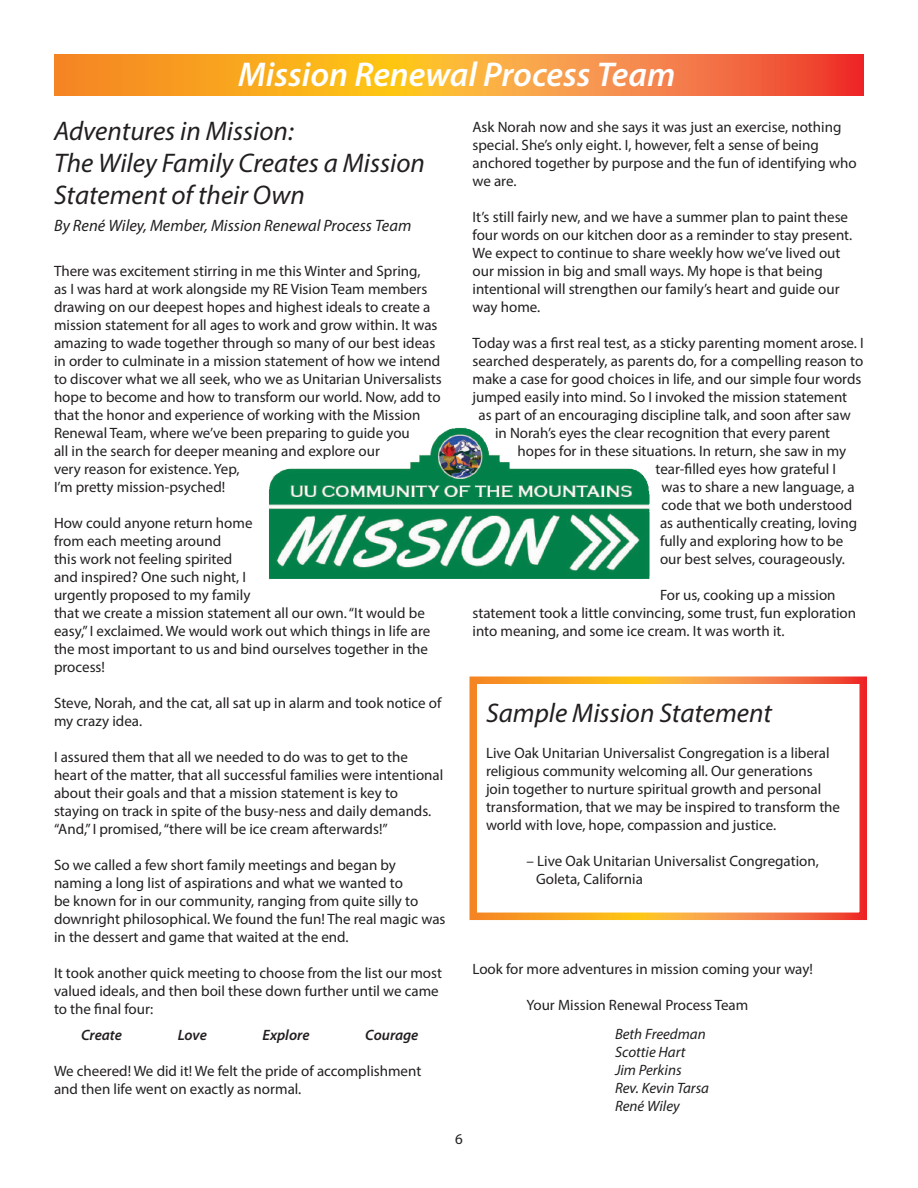
<style>
.page{position:relative;width:918px;height:1188px;background:#fff}
.page>*{position:absolute;margin:0;border:0;box-sizing:border-box;transform-origin:0 0}
.t1{font:italic 600 34.5px "Myriad Pro";color:#fff}
.t2{font:italic 27px/32.4px "Myriad Pro";color:#231f20}
.t3{font:italic 16.5px "Myriad Pro";color:#231f20}
.t4{font:15px/18px "Myriad Pro";color:#231f20}
.t5{font:italic 15px/18px "Myriad Pro";color:#231f20}
.t6{font:italic 600 15px "Myriad Pro";color:#231f20}
</style>
<div class="page">
<svg style="left:54px;top:54px;width:810px;height:41px;background:#f79230"></svg>
<img style="left:268px;top:427px;width:382px;height:153px">
<h1 class="t1" style="left:238px;top:53px;width:439px">Mission Renewal Process Team</h1>
<h2 class="t2" style="left:54px;top:114px;width:372px">Adventures in Mission:<br>The Wiley Family Creates a Mission<br>Statement of their Own</h2>
<p class="t3" style="left:54px;top:216px;width:359px">By René Wiley, Member, Mission Renewal Process Team</p>
<p class="t4" style="left:54px;top:262px;width:389px">There was excitement stirring in me this Winter and Spring,<br>as I was hard at work alongside my RE Vision Team members drawing on our deepest hopes and highest ideals to create a mission statement for all ages to work and grow within. It was amazing to wade together through so many of our best ideas in order to culminate in a mission statement of how we intend to discover what we all seek, who we as Unitarian Universalists hope to become and how to transform our world. Now, add to that the honor and experience of working with the Mission Renewal Team, where we’ve been preparing to guide you<br>all in the search for deeper meaning and explore our<br>very reason for existence. Yep,<br>I’m pretty mission-psyched!</p>
<p class="t4" style="left:54px;top:514px;width:378px">How could anyone return home<br>from each meeting around<br>this work not feeling spirited<br>and inspired? One such night, I<br>urgently proposed to my family<br>that we create a mission statement all our own. “It would be easy,” I exclaimed. We would work out which things in life are the most important to us and bind ourselves together in the process!</p>
<p class="t4" style="left:54px;top:694px;width:389px">Steve, Norah, and the cat, all sat up in alarm and took notice of my crazy idea.</p>
<p class="t4" style="left:54px;top:748px;width:391px">I assured them that all we needed to do was to get to the heart of the matter, that all successful families were intentional about their goals and that a mission statement is key to staying on track in spite of the busy-ness and daily demands. “And,” I promised, “there will be ice cream afterwards!”</p>
<p class="t4" style="left:54px;top:856px;width:393px">So we called a few short family meetings and began by naming a long list of aspirations and what we wanted to<br>be known for in our community, ranging from quite silly to downright philosophical. We found the fun! The real magic was in the dessert and game that waited at the end.</p>
<p class="t4" style="left:54px;top:964px;width:390px">It took another quick meeting to choose from the list our most valued ideals, and then boil these down further until we came to the final four:</p>
<p class="t6" style="left:81px;top:1025px;width:43px">Create</p>
<p class="t6" style="left:178px;top:1025px;width:31px">Love</p>
<p class="t6" style="left:263px;top:1025px;width:48px">Explore</p>
<p class="t6" style="left:365px;top:1025px;width:55px">Courage</p>
<p class="t4" style="left:54px;top:1062px;width:369px">We cheered! We did it! We felt the pride of accomplishment and then life went on exactly as normal.</p>
<p class="t4" style="left:472px;top:117px;width:386px">Ask Norah now and she says it was just an exercise, nothing special. She’s only eight. I, however, felt a sense of being anchored together by purpose and the fun of identifying who we are.</p>
<p class="t4" style="left:472px;top:207px;width:381px">It’s still fairly new, and we have a summer plan to paint these four words on our kitchen door as a reminder to stay present.<br>We expect to continue to share weekly how we’ve lived out our mission in big and small ways. My hope is that being intentional will strengthen our family’s heart and guide our way home.</p>
<p class="t4" style="left:472px;top:333px;width:393px">Today was a first real test, as a sticky parenting moment arose. I</p>
<p class="t4" style="left:472px;top:351px;width:392px">searched desperately, as parents do, for a compelling reason to</p>
<p class="t4" style="left:472px;top:369px;width:390px">make a case for good choices in life, and our simple four words</p>
<p class="t4" style="left:472px;top:387px;width:376px">jumped easily into mind. So I invoked the mission statement</p>
<p class="t4" style="left:478px;top:405px;width:374px">as part of an encouraging discipline talk, and soon after saw</p>
<p class="t4" style="left:495px;top:423px;width:337px">in Norah’s eyes the clear recognition that every parent</p>
<p class="t4" style="left:518px;top:441px;width:330px">hopes for in these situations. In return, she saw in my</p>
<p class="t4" style="left:656px;top:459px;width:182px">tear-filled eyes how grateful I</p>
<p class="t4" style="left:662px;top:477px;width:195px">was to share a new language, a</p>
<p class="t4" style="left:662px;top:495px;width:192px">code that we both understood</p>
<p class="t4" style="left:660px;top:513px;width:199px">as authentically creating, loving</p>
<p class="t4" style="left:660px;top:531px;width:185px">fully and exploring how to be</p>
<p class="t4" style="left:660px;top:549px;width:187px">our best selves, courageously.</p>
<p class="t4" style="left:472px;top:585px;width:385px;text-indent:188px">For us, cooking up a mission statement took a little convincing, some trust, fun exploration into meaning, and some ice cream. It was worth it.</p>
<h2 class="t2" style="left:486px;top:696px;width:288px">Sample Mission Statement</h2>
<p class="t4" style="left:486px;top:744px;width:356px">Live Oak Unitarian Universalist Congregation is a liberal religious community welcoming all. Our generations join together to nurture spiritual growth and personal transformation, that we may be inspired to transform the world with love, hope, compassion and justice.</p>
<p class="t4" style="left:536px;top:852px;width:284px;text-indent:-10px">– Live Oak Unitarian Universalist Congregation,<br>Goleta, California</p>
<p class="t4" style="left:472px;top:960px;width:342px">Look for more adventures in mission coming your way!</p>
<p class="t4" style="left:526px;top:996px;width:223px">Your Mission Renewal Process Team</p>
<p class="t5" style="left:615px;top:1025px;width:96px">Beth Freedman<br>Scottie Hart<br>Jim Perkins<br>Rev. Kevin Tarsa<br>René Wiley</p>
<p class="t4" style="left:455px;top:1130px;width:9px">6</p>
</div>
